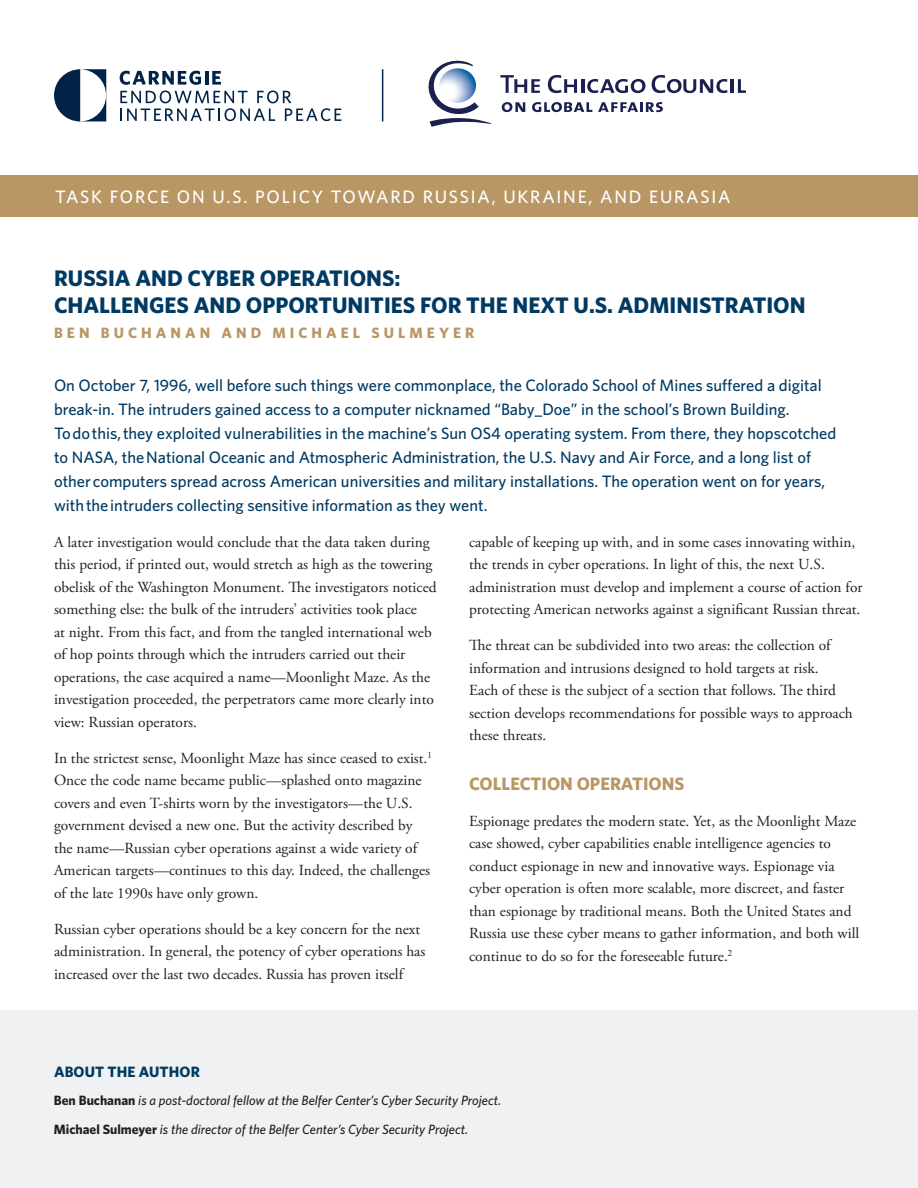
<style>
.page{position:relative;width:918px;height:1188px;background:#fff}
.page>*{position:absolute;margin:0;border:0;box-sizing:border-box;transform-origin:0 0}
.t1{font:700 22.5px/27px "Whitney";color:#003a62}
.t2{font:500 18px "Whitney";letter-spacing:.1em;color:#fff}
.t3{font:700 18px "Whitney";color:#b99764}
.t4{font:500 16.5px/24px "Whitney";color:#003a62}
.t5{font:15.3px/22.5px "Adobe Garamond Pro";color:#231f20}
.t6{font:700 15px "Whitney";letter-spacing:.27em;color:#b99764}
.t7{font:700 15px "Whitney";letter-spacing:.005em;color:#003a62}
.t8{font:italic 500 13.5px/29.2px "Whitney";color:#231f20}
.s1{font-weight:700;font-style:normal}
</style>
<div class="page">
<div style="left:0;top:176px;width:918px;height:41px;background:#b99764"></div>
<svg style="left:120px;top:71px;width:81px;height:14px"></svg>
<hr style="left:205px;top:71px;width:3px;height:14px;background:#002347">
<svg style="left:212px;top:71px;width:9px;height:14px"></svg>
<svg style="left:120px;top:91px;width:221px;height:30px"></svg>
<svg style="left:54px;top:69px;width:52px;height:52px"></svg>
<div style="left:0;top:1011px;width:918px;height:177px;background:#f0f1f2"></div>
<svg style="left:500px;top:75px;width:40px;height:18px"></svg>
<svg style="left:548px;top:75px;width:29px;height:18px"></svg>
<hr style="left:581px;top:79px;width:3px;height:14px;background:#1b214e">
<svg style="left:587px;top:79px;width:58px;height:14px"></svg>
<svg style="left:652px;top:75px;width:75px;height:18px"></svg>
<hr style="left:731px;top:79px;width:3px;height:14px;background:#1b214e">
<svg style="left:738px;top:79px;width:8px;height:14px"></svg>
<svg style="left:502px;top:102px;width:23px;height:10px"></svg>
<svg style="left:532px;top:102px;width:60px;height:10px"></svg>
<svg style="left:598px;top:102px;width:65px;height:10px"></svg>
<svg style="left:429px;top:61px;width:62px;height:66px"></svg>
<hr style="left:382px;top:69px;width:1px;height:53px;background:#002347">
<p class="t2" style="left:55px;top:185px;width:677px">TASK FORCE ON U.S. POLICY TOWARD RUSSIA, UKRAINE, AND EURASIA</p>
<h1 class="t1" style="left:54px;top:264px;width:753px">RUSSIA AND CYBER OPERATIONS:<br>CHALLENGES AND OPPORTUNITIES FOR THE NEXT U.S. ADMINISTRATION</h1>
<p class="t6" style="left:54px;top:322px;width:422px">BEN BUCHANAN AND MICHAEL SULMEYER</p>
<p class="t4" style="left:54px;top:373px;width:784px">On October 7, 1996, well before such things were commonplace, the Colorado School of Mines suffered a digital break-in. The intruders gained access to a computer nicknamed “Baby_Doe” in the school’s Brown Building.<br>To do this, they exploited vulnerabilities in the machine’s Sun OS4 operating system. From there, they hopscotched to NASA, the National Oceanic and Atmospheric Administration, the U.S. Navy and Air Force, and a long list of other computers spread across American universities and military installations. The operation went on for years, with the intruders collecting sensitive information as they went.</p>
<p class="t5" style="left:54px;top:531px;width:384px">A later investigation would conclude that the data taken during this period, if printed out, would stretch as high as the towering obelisk of the Washington Monument. The investigators noticed something else: the bulk of the intruders’ activities took place<br>at night. From this fact, and from the tangled international web of hop points through which the intruders carried out their operations, the case acquired a name—Moonlight Maze. As the investigation proceeded, the perpetrators came more clearly into view: Russian operators.</p>
<p class="t5" style="left:54px;top:747px;width:379px">In the strictest sense, Moonlight Maze has since ceased to exist.<sup>1<br></sup>Once the code name became public—splashed onto magazine covers and even T-shirts worn by the investigators—the U.S. government devised a new one. But the activity described by the name—Russian cyber operations against a wide variety of American targets—continues to this day. Indeed, the challenges of the late 1990s have only grown.</p>
<p class="t5" style="left:54px;top:918px;width:373px">Russian cyber operations should be a key concern for the next administration. In general, the potency of cyber operations has increased over the last two decades. Russia has proven itself</p>
<p class="t5" style="left:469px;top:531px;width:395px">capable of keeping up with, and in some cases innovating within, the trends in cyber operations. In light of this, the next U.S. administration must develop and implement a course of action for protecting American networks against a significant Russian threat.</p>
<p class="t5" style="left:469px;top:635px;width:385px">The threat can be subdivided into two areas: the collection of information and intrusions designed to hold targets at risk.<br>Each of these is the subject of a section that follows. The third section develops recommendations for possible ways to approach these threats.</p>
<p class="t3" style="left:469px;top:771px;width:217px">COLLECTION OPERATIONS</p>
<p class="t5" style="left:469px;top:810px;width:392px">Espionage predates the modern state. Yet, as the Moonlight Maze case showed, cyber capabilities enable intelligence agencies to conduct espionage in new and innovative ways. Espionage via cyber operation is often more scalable, more discreet, and faster than espionage by traditional means. Both the United States and Russia use these cyber means to gather information, and both will continue to do so for the foreseeable future.<sup>2</sup></p>
<p class="t7" style="left:54px;top:1062px;width:147px">ABOUT THE AUTHOR</p>
<p class="t8" style="left:54px;top:1085px;width:449px"><span class="s1">Ben Buchanan</span> is a post-doctoral fellow at the Belfer Center’s Cyber Security Project.<br><span class="s1">Michael Sulmeyer</span> is the director of the Belfer Center’s Cyber Security Project.</p>
</div>
